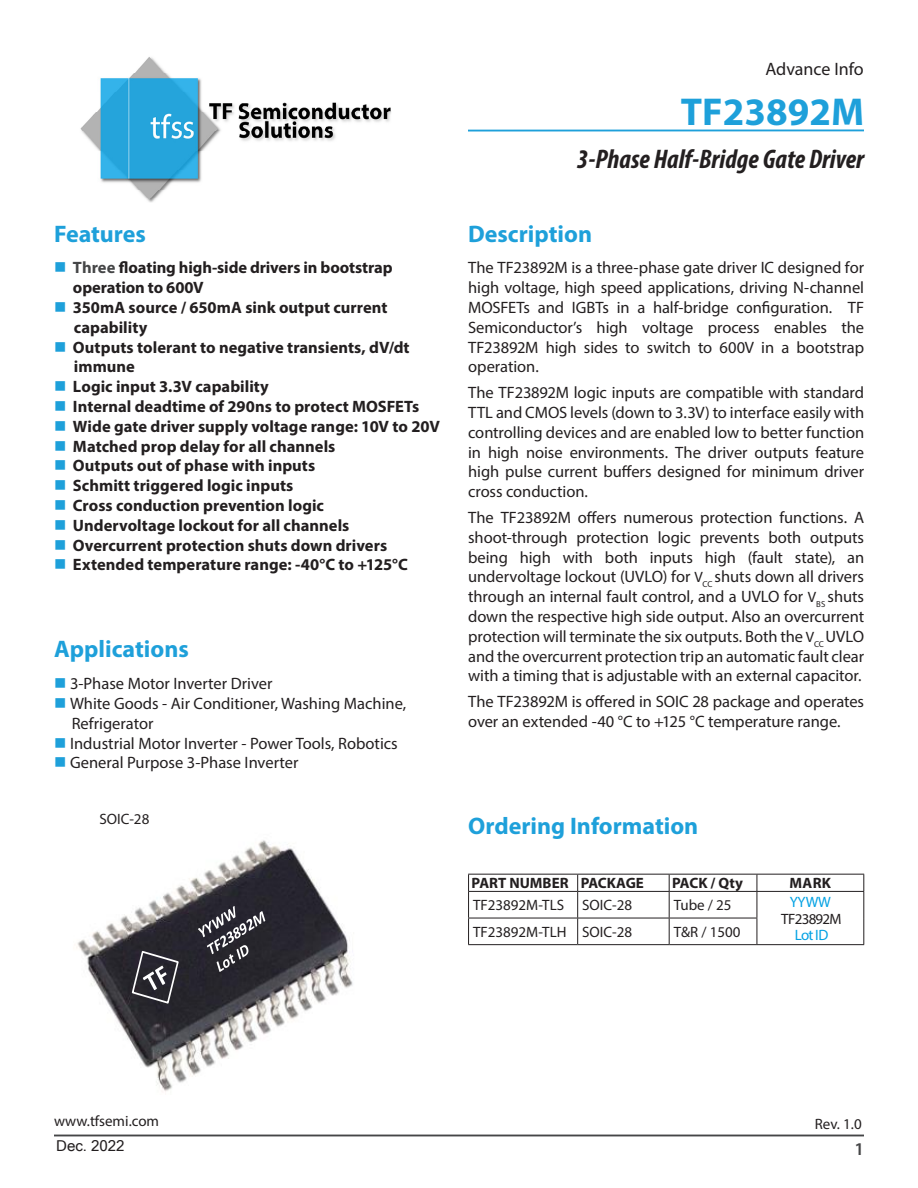
<style>
.page{position:relative;width:918px;height:1188px;background:#fff}
.page>*{position:absolute;margin:0;border:0;box-sizing:border-box;transform-origin:0 0}
.t1{font:700 39px "Myriad Pro";color:#1ea0da}
.t2{font:italic 700 condensed 27px "Myriad Pro";color:#231f20}
.t3{font:700 24px "Myriad Pro";color:#1ea0da}
.t4{font:18px "Myriad Pro";color:#231f20}
.t5{font:600 18px "Myriad Pro";color:#454647}
.Text_Body{font:16.5px/19.8px "Myriad Pro";color:#231f20;text-align:justify}
.t6{font:700 16.5px/19.8px "Myriad Pro";color:#231f20}
.t7{font:15px "Myriad Pro";color:#231f20}
.t8{font:700 15px "Myriad Pro";color:#231f20}
.t9{font:15px/16.5px "Myriad Pro";letter-spacing:-.045em;color:#231f20;text-align:center}
.t10{font:15px "Microsoft Sans Serif";color:#231f20}
.t11{font:15px "Myriad Pro";color:#02a1e3}
.s1{color:#1ea0da}
.s2{color:#454647}
.s3{font-size:15px}
.s4{color:#02a1e3}
</style>
<div class="page">
<img style="left:80px;top:57px;width:311px;height:146px">
<hr style="left:54px;top:1135px;width:810px;height:1px;background:#454647">
<hr style="left:468px;top:129px;width:396px;height:3px;background:#1ea0da">
<hr style="left:468px;top:874px;width:110px;height:1px;background:#231f20">
<hr style="left:578px;top:874px;width:91px;height:1px;background:#231f20">
<hr style="left:669px;top:874px;width:88px;height:1px;background:#231f20">
<hr style="left:757px;top:874px;width:107px;height:1px;background:#231f20">
<hr style="left:468px;top:891px;width:110px;height:1px;background:#231f20">
<hr style="left:578px;top:891px;width:91px;height:1px;background:#231f20">
<hr style="left:669px;top:891px;width:88px;height:1px;background:#231f20">
<hr style="left:757px;top:891px;width:107px;height:1px;background:#231f20">
<hr style="left:468px;top:918px;width:110px;height:1px;background:#231f20">
<svg style="left:468px;top:875px;width:1px;height:69px"></svg>
<hr style="left:578px;top:918px;width:91px;height:1px;background:#231f20">
<svg style="left:577px;top:875px;width:1px;height:69px"></svg>
<hr style="left:669px;top:918px;width:88px;height:1px;background:#231f20">
<svg style="left:669px;top:875px;width:1px;height:69px"></svg>
<svg style="left:757px;top:875px;width:1px;height:69px"></svg>
<svg style="left:863px;top:875px;width:1px;height:69px"></svg>
<hr style="left:468px;top:944px;width:110px;height:1px;background:#231f20">
<hr style="left:578px;top:944px;width:91px;height:1px;background:#231f20">
<hr style="left:669px;top:944px;width:88px;height:1px;background:#231f20">
<hr style="left:757px;top:944px;width:107px;height:1px;background:#231f20">
<img style="left:76px;top:840px;width:277px;height:252px">
<svg style="left:131px;top:950px;width:49px;height:55px;background:#49484e"></svg>
<svg style="left:198px;top:906px;width:67px;height:66px;background:#47454d"></svg>
<p class="t3" style="left:54px;top:218px;width:93px">Features</p>
<p class="t6" style="left:73px;top:257px;width:321px;text-indent:-19px"><span class="s1">■</span> <span class="s2">Three</span> floating high-side drivers in bootstrap operation to 600V</p>
<p class="t6" style="left:74px;top:297px;width:315px;text-indent:-20px"><span class="s1">■</span> 350mA source / 650mA sink output current capability</p>
<p class="t6" style="left:74px;top:337px;width:337px;text-indent:-20px"><span class="s1">■</span> Outputs tolerant to negative transients, dV/dt immune</p>
<p class="t6" style="left:54px;top:376px;width:216px"><span class="s1">■</span> Logic input 3.3V capability</p>
<p class="t6" style="left:54px;top:396px;width:367px"><span class="s1">■</span> Internal deadtime of 290ns to protect MOSFETs</p>
<p class="t6" style="left:54px;top:416px;width:387px"><span class="s1">■</span> Wide gate driver supply voltage range: 10V to 20V</p>
<p class="t6" style="left:54px;top:436px;width:283px"><span class="s1">■</span> Matched prop delay for all channels</p>
<p class="t6" style="left:54px;top:455px;width:263px"><span class="s1">■</span> Outputs out of phase with inputs</p>
<p class="t6" style="left:54px;top:475px;width:241px"><span class="s1">■</span> Schmitt triggered logic inputs</p>
<p class="t6" style="left:54px;top:495px;width:272px"><span class="s1">■</span> Cross conduction prevention logic</p>
<p class="t6" style="left:54px;top:515px;width:297px"><span class="s1">■</span> Undervoltage lockout for all channels</p>
<p class="t6" style="left:54px;top:535px;width:335px"><span class="s1">■</span> Overcurrent protection shuts down drivers</p>
<p class="t6" style="left:54px;top:554px;width:355px"><span class="s1">■</span> Extended temperature range: -40°C to +125°C</p>
<p class="t3" style="left:54px;top:634px;width:136px">Applications</p>
<p class="Text_Body" style="left:54px;top:673px;width:220px"><span class="s1">■</span> 3-Phase Motor Inverter Driver</p>
<p class="Text_Body" style="left:54px;top:693px;width:353px"><span class="s1">■</span> White Goods - Air Conditioner, Washing Machine,</p>
<p class="Text_Body" style="left:72px;top:713px;width:83px">Refrigerator</p>
<p class="Text_Body" style="left:54px;top:733px;width:345px"><span class="s1">■</span> Industrial Motor Inverter - Power Tools, Robotics</p>
<p class="Text_Body" style="left:54px;top:753px;width:246px"><span class="s1">■</span> General Purpose 3-Phase Inverter</p>
<p class="t7" style="left:99px;top:809px;width:52px">SOIC-28</p>
<p class="t4" style="left:765px;top:58px;width:100px">Advance Info</p>
<h1 class="t1" style="left:681px;top:86px;width:185px">TF23892M</h1>
<h2 class="t2" style="left:577px;top:143px;width:289px">3-Phase Half-Bridge Gate Driver</h2>
<p class="t3" style="left:468px;top:218px;width:125px">Description</p>
<p class="Text_Body" style="left:468px;top:258px;width:398px">The TF23892M is a three-phase gate driver IC designed for high voltage, high speed applications, driving N-channel MOSFETs and IGBTs in a half-bridge configuration. TF Semiconductor’s high voltage process enables the TF23892M high sides to switch to 600V in a bootstrap operation.</p>
<p class="Text_Body" style="left:468px;top:382px;width:398px">The TF23892M logic inputs are compatible with standard TTL and CMOS levels (down to 3.3V) to interface easily with controlling devices and are enabled low to better function in high noise environments. The driver outputs feature high pulse current buffers designed for minimum driver cross conduction.</p>
<p class="Text_Body" style="left:468px;top:507px;width:398px">The TF23892M offers numerous protection functions. A shoot-through protection logic prevents both outputs being high with both inputs high (fault state), an undervoltage lockout (UVLO) for <span class="s3">V</span><sub>CC</sub> shuts down all drivers through an internal fault control, and a UVLO for <span class="s3">V</span><sub>BS</sub> shuts down the respective high side output. Also an overcurrent protection will terminate the six outputs. Both the <span class="s3">V</span><sub>CC</sub> UVLO and the overcurrent protection trip an automatic fault clear with a timing that is adjustable with an external capacitor.</p>
<p class="Text_Body" style="left:468px;top:691px;width:397px">The TF23892M is offered in SOIC 28 package and operates over an extended -40 °C to +125 °C temperature range.</p>
<p class="t3" style="left:468px;top:810px;width:232px">Ordering Information</p>
<p class="t8" style="left:472px;top:874px;width:99px">PART NUMBER</p>
<p class="t8" style="left:581px;top:874px;width:65px">PACKAGE</p>
<p class="t8" style="left:672px;top:874px;width:72px">PACK / Qty</p>
<p class="t8" style="left:790px;top:874px;width:43px">MARK</p>
<p class="t7" style="left:473px;top:896px;width:93px">TF23892M-TLS</p>
<p class="t7" style="left:582px;top:896px;width:52px">SOIC-28</p>
<p class="t7" style="left:674px;top:896px;width:59px">Tube / 25</p>
<p class="t9" style="left:781px;top:894px;width:62px"><span class="s4">YYWW<br></span>TF23892M</p>
<p class="t7" style="left:473px;top:923px;width:95px">TF23892M-TLH</p>
<p class="t7" style="left:582px;top:923px;width:52px">SOIC-28</p>
<p class="t7" style="left:674px;top:923px;width:68px">T&amp;R / 1500</p>
<p class="t11" style="left:795px;top:926px;width:35px">Lot ID</p>
<p class="t7" style="left:54px;top:1111px;width:107px">www.tfsemi.com</p>
<p class="t10" style="left:56px;top:1138px;width:70px">Dec. 2022</p>
<p class="t7" style="left:815px;top:1114px;width:49px">Rev. 1.0</p>
<p class="t5" style="left:854px;top:1138px;width:11px">1</p>
</div>
